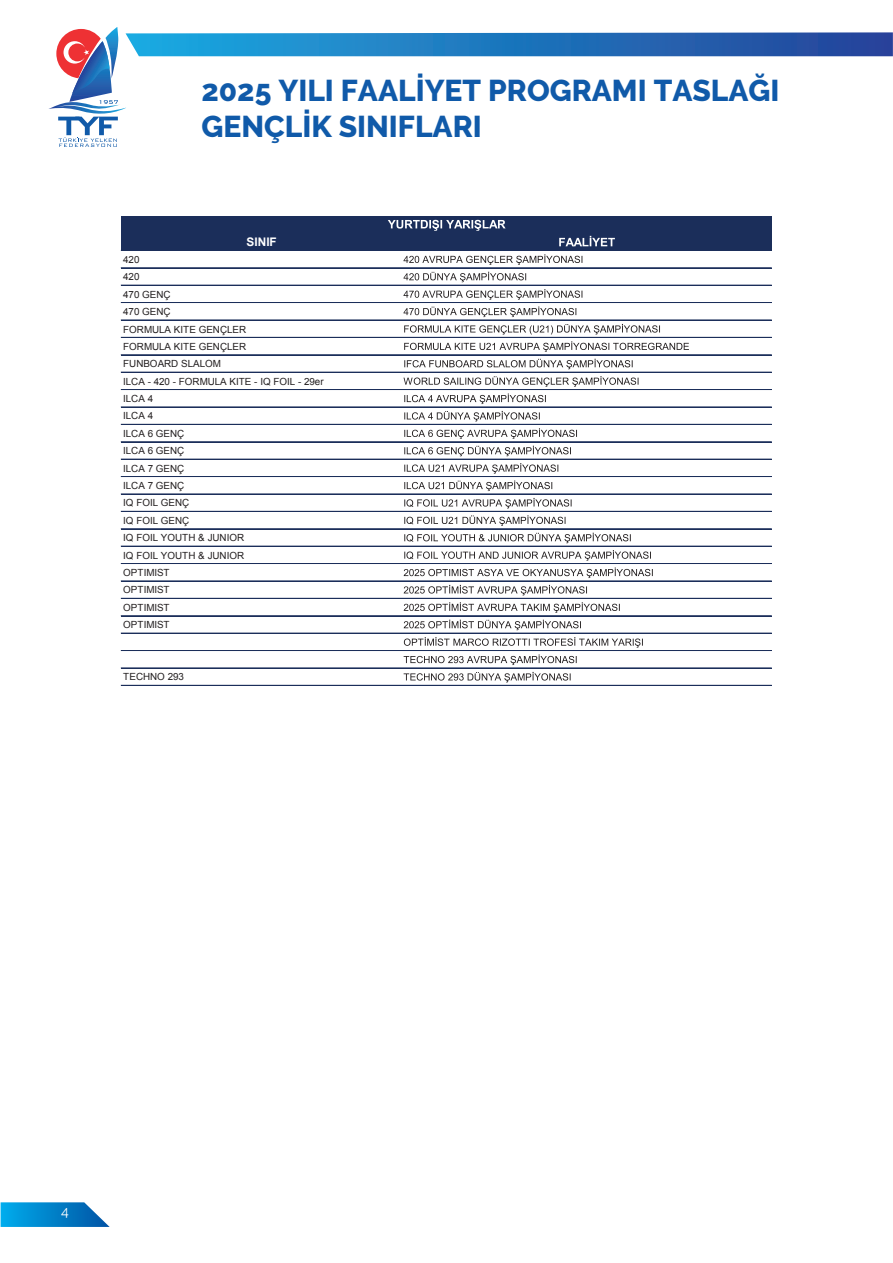
<style>
.page{position:relative;width:893px;height:1263px;background:#fff}
.page>*{position:absolute;margin:0;border:0;box-sizing:border-box;transform-origin:0 0}
.t1{font:800 30px/36px "Raleway";color:#105aa9}
.t2{font:14.1px "Raleway";color:#fff}
.t3{font:700 11.85px "Arial";color:#fff}
.t4{font:9.9px/17.4px "Arial";letter-spacing:-.005em;color:#231f20}
</style>
<div class="page">
<svg style="left:48px;top:27px;width:845px;height:120px"></svg>
<svg style="left:1px;top:1202px;width:109px;height:25px;background:#2294d2"></svg>
<div style="left:121px;top:216px;width:650px;height:35px;background:#1b2e5a"></div>
<svg style="left:559px;top:236px;width:56px;height:10px"></svg>
<svg style="left:403px;top:254px;width:179px;height:11px"></svg>
<svg style="left:403px;top:272px;width:123px;height:10px"></svg>
<svg style="left:403px;top:289px;width:179px;height:11px"></svg>
<svg style="left:403px;top:307px;width:173px;height:10px"></svg>
<svg style="left:404px;top:324px;width:256px;height:11px"></svg>
<svg style="left:404px;top:341px;width:285px;height:11px"></svg>
<svg style="left:404px;top:359px;width:229px;height:10px"></svg>
<svg style="left:403px;top:376px;width:235px;height:11px"></svg>
<svg style="left:404px;top:393px;width:142px;height:11px"></svg>
<svg style="left:404px;top:411px;width:136px;height:10px"></svg>
<svg style="left:404px;top:428px;width:173px;height:11px"></svg>
<svg style="left:404px;top:446px;width:167px;height:10px"></svg>
<svg style="left:404px;top:463px;width:154px;height:11px"></svg>
<svg style="left:404px;top:480px;width:148px;height:11px"></svg>
<svg style="left:404px;top:498px;width:168px;height:10px"></svg>
<svg style="left:404px;top:515px;width:161px;height:11px"></svg>
<svg style="left:404px;top:533px;width:227px;height:10px"></svg>
<svg style="left:404px;top:550px;width:247px;height:11px"></svg>
<svg style="left:404px;top:567px;width:249px;height:11px"></svg>
<svg style="left:404px;top:585px;width:183px;height:10px"></svg>
<svg style="left:404px;top:602px;width:216px;height:11px"></svg>
<svg style="left:404px;top:620px;width:177px;height:10px"></svg>
<svg style="left:404px;top:637px;width:239px;height:11px"></svg>
<svg style="left:404px;top:654px;width:173px;height:11px"></svg>
<svg style="left:404px;top:672px;width:167px;height:10px"></svg>
<svg style="left:388px;top:220px;width:118px;height:11px"></svg>
<hr style="left:121px;top:267px;width:650px;height:1px;background:#1b2e5a">
<hr style="left:121px;top:268px;width:650px;height:1px;background:#1b2e5a">
<hr style="left:121px;top:285px;width:650px;height:1px;background:#1b2e5a">
<hr style="left:121px;top:302px;width:650px;height:1px;background:#1b2e5a">
<hr style="left:121px;top:320px;width:650px;height:1px;background:#1b2e5a">
<hr style="left:121px;top:337px;width:650px;height:1px;background:#1b2e5a">
<hr style="left:121px;top:354px;width:650px;height:1px;background:#1b2e5a">
<hr style="left:121px;top:355px;width:650px;height:1px;background:#1b2e5a">
<hr style="left:121px;top:372px;width:650px;height:1px;background:#1b2e5a">
<hr style="left:121px;top:389px;width:650px;height:1px;background:#1b2e5a">
<hr style="left:121px;top:407px;width:650px;height:1px;background:#1b2e5a">
<hr style="left:121px;top:424px;width:650px;height:1px;background:#1b2e5a">
<hr style="left:121px;top:441px;width:650px;height:1px;background:#1b2e5a">
<hr style="left:121px;top:442px;width:650px;height:1px;background:#1b2e5a">
<hr style="left:121px;top:459px;width:650px;height:1px;background:#1b2e5a">
<hr style="left:121px;top:476px;width:650px;height:1px;background:#1b2e5a">
<hr style="left:121px;top:494px;width:650px;height:1px;background:#1b2e5a">
<hr style="left:121px;top:511px;width:650px;height:1px;background:#1b2e5a">
<hr style="left:121px;top:528px;width:650px;height:1px;background:#1b2e5a">
<hr style="left:121px;top:529px;width:650px;height:1px;background:#1b2e5a">
<hr style="left:121px;top:546px;width:650px;height:1px;background:#1b2e5a">
<hr style="left:121px;top:563px;width:650px;height:1px;background:#1b2e5a">
<hr style="left:121px;top:581px;width:650px;height:1px;background:#1b2e5a">
<hr style="left:121px;top:598px;width:650px;height:1px;background:#1b2e5a">
<hr style="left:121px;top:615px;width:650px;height:1px;background:#1b2e5a">
<hr style="left:121px;top:616px;width:650px;height:1px;background:#1b2e5a">
<hr style="left:121px;top:633px;width:650px;height:1px;background:#1b2e5a">
<hr style="left:121px;top:650px;width:650px;height:1px;background:#1b2e5a">
<hr style="left:121px;top:668px;width:650px;height:1px;background:#1b2e5a">
<hr style="left:121px;top:685px;width:650px;height:1px;background:#1b2e5a">
<h1 class="t1" style="left:201px;top:73px;width:580px">2025 YILI FAALİYET PROGRAMI TASLAĞI<br>GENÇLİK SINIFLARI</h1>
<p class="t3" style="left:247px;top:234px;width:32px">SINIF</p>
<p class="t4" style="left:123px;top:251px;width:202px">420<br>420<br>470 GENÇ<br>470 GENÇ<br>FORMULA KITE GENÇLER<br>FORMULA KITE GENÇLER<br>FUNBOARD SLALOM<br>ILCA - 420 - FORMULA KITE - IQ FOIL - 29er<br>ILCA 4<br>ILCA 4<br>ILCA 6 GENÇ<br>ILCA 6 GENÇ<br>ILCA 7 GENÇ<br>ILCA 7 GENÇ<br>IQ FOIL GENÇ<br>IQ FOIL GENÇ<br>IQ FOIL YOUTH &amp; JUNIOR<br>IQ FOIL YOUTH &amp; JUNIOR<br>OPTIMIST<br>OPTIMIST<br>OPTIMIST<br>OPTIMIST</p>
<p class="t4" style="left:123px;top:668px;width:62px">TECHNO 293</p>
<h2 class="t2" style="left:61px;top:1203px;width:9px">4</h2>
</div>
